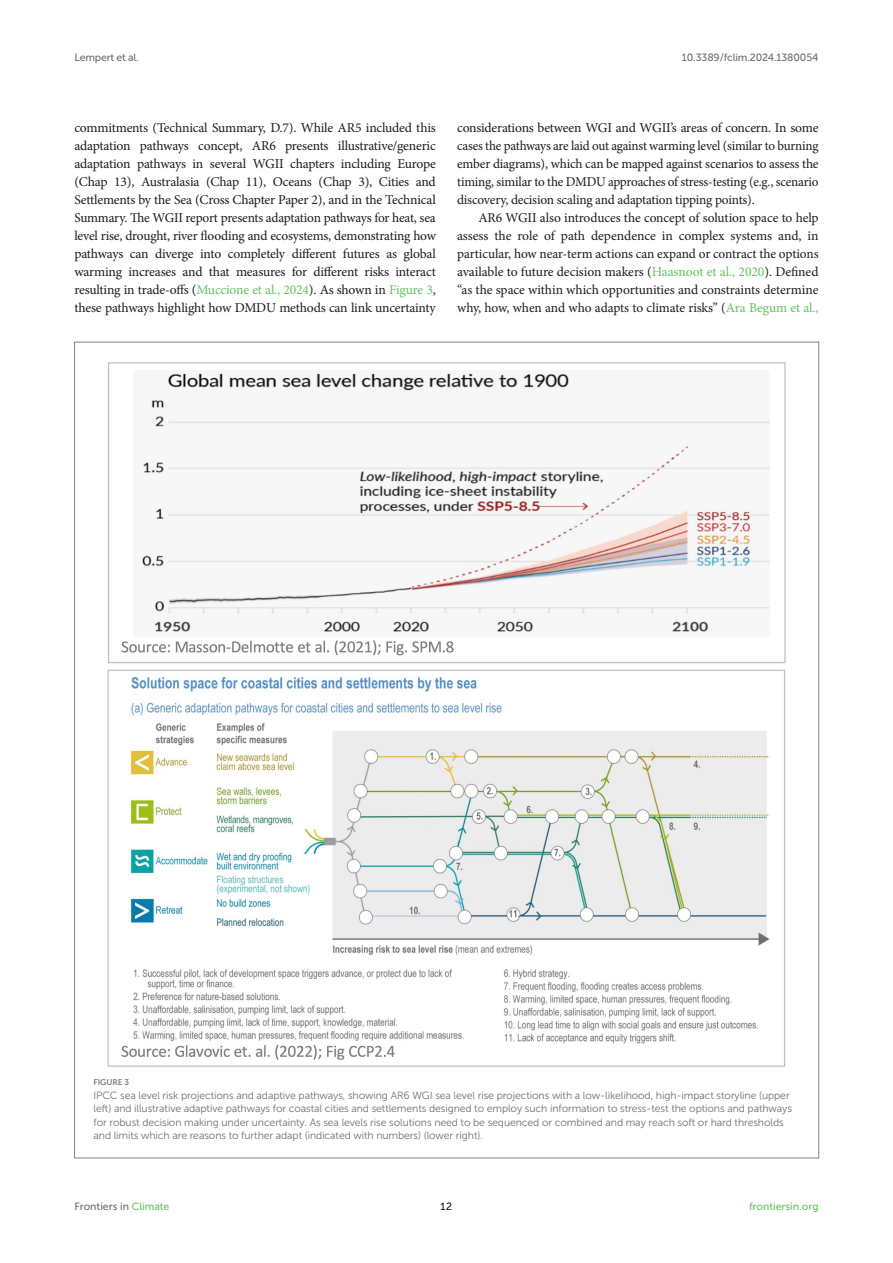
<style>
.page{position:relative;width:893px;height:1263px;background:#fff}
.page>*{position:absolute;margin:0;border:0;box-sizing:border-box;transform-origin:0 0}
.TEXT{font:13.5px/18px "Minion Pro";letter-spacing:-.015em;color:#1b1c1b;text-align:justify}
.FIG_LEG{font:10.5px/13.5px "Museo Sans 300";letter-spacing:-.01em;color:#706f70}
.t1{font:10.5px "Museo Sans 500";letter-spacing:-.015em;color:#706f70}
.t2{font:10.5px "Museo Sans 500";color:#65c161}
.t3{font:10.5px "Museo Sans 500";color:#1b1c1b}
.FIG_HD{font:8.25px "Museo Sans 700";letter-spacing:-.01em;color:#7e7f7f}
.s1{color:#65c161}
</style>
<div class="page">
<img style="left:107px;top:362px;width:679px;height:704px">
<p class="t1" style="left:74px;top:51px;width:66px">Lempert et al.</p>
<p class="t1" style="left:682px;top:51px;width:138px">10.3389/fclim.2024.1380054</p>
<p class="TEXT" style="left:74px;top:119px;width:363px">commitments (Technical Summary, D.7). While AR5 included this adaptation pathways concept, AR6 presents illustrative/generic adaptation pathways in several WGII chapters including Europe (Chap 13), Australasia (Chap 11), Oceans (Chap 3), Cities and Settlements by the Sea (Cross Chapter Paper 2), and in the Technical Summary. The WGII report presents adaptation pathways for heat, sea level rise, drought, river flooding and ecosystems, demonstrating how pathways can diverge into completely different futures as global warming increases and that measures for different risks interact resulting in trade-offs (<span class="s1">Muccione et al., 2024</span>). As shown in <span class="s1">Figure 3</span>, these pathways highlight how DMDU methods can link uncertainty</p>
<p class="TEXT" style="left:457px;top:119px;width:363px">considerations between WGI and WGII’s areas of concern. In some cases the pathways are laid out against warming level (similar to burning ember diagrams), which can be mapped against scenarios to assess the timing, similar to the DMDU approaches of stress-testing (e.g., scenario discovery, decision scaling and adaptation tipping points).</p>
<p class="TEXT" style="left:457px;top:209px;width:363px;text-indent:21px">AR6 WGII also introduces the concept of solution space to help assess the role of path dependence in complex systems and, in particular, how near-term actions can expand or contract the options available to future decision makers (<span class="s1">Haasnoot et al., 2020</span>). Defined “as the space within which opportunities and constraints determine why, how, when and who adapts to climate risks” (<span class="s1">Ara Begum et al.,</span></p>
<p class="FIG_HD" style="left:94px;top:1077px;width:37px">FIGURE 3</p>
<p class="FIG_LEG" style="left:94px;top:1088px;width:700px">IPCC sea level risk projections and adaptive pathways, showing AR6 WGI sea level rise projections with a low-likelihood, high-impact storyline (upper left) and illustrative adaptive pathways for coastal cities and settlements designed to employ such information to stress-test the options and pathways for robust decision making under uncertainty. As sea levels rise solutions need to be sequenced or combined and may reach soft or hard thresholds and limits which are reasons to further adapt (indicated with numbers) (lower right).</p>
<p class="t1" style="left:74px;top:1200px;width:97px">Frontiers in <span class="s1">Climate</span></p>
<p class="t3" style="left:441px;top:1200px;width:13px">12</p>
<p class="t2" style="left:749px;top:1200px;width:71px">frontiersin.org</p>
</div>
